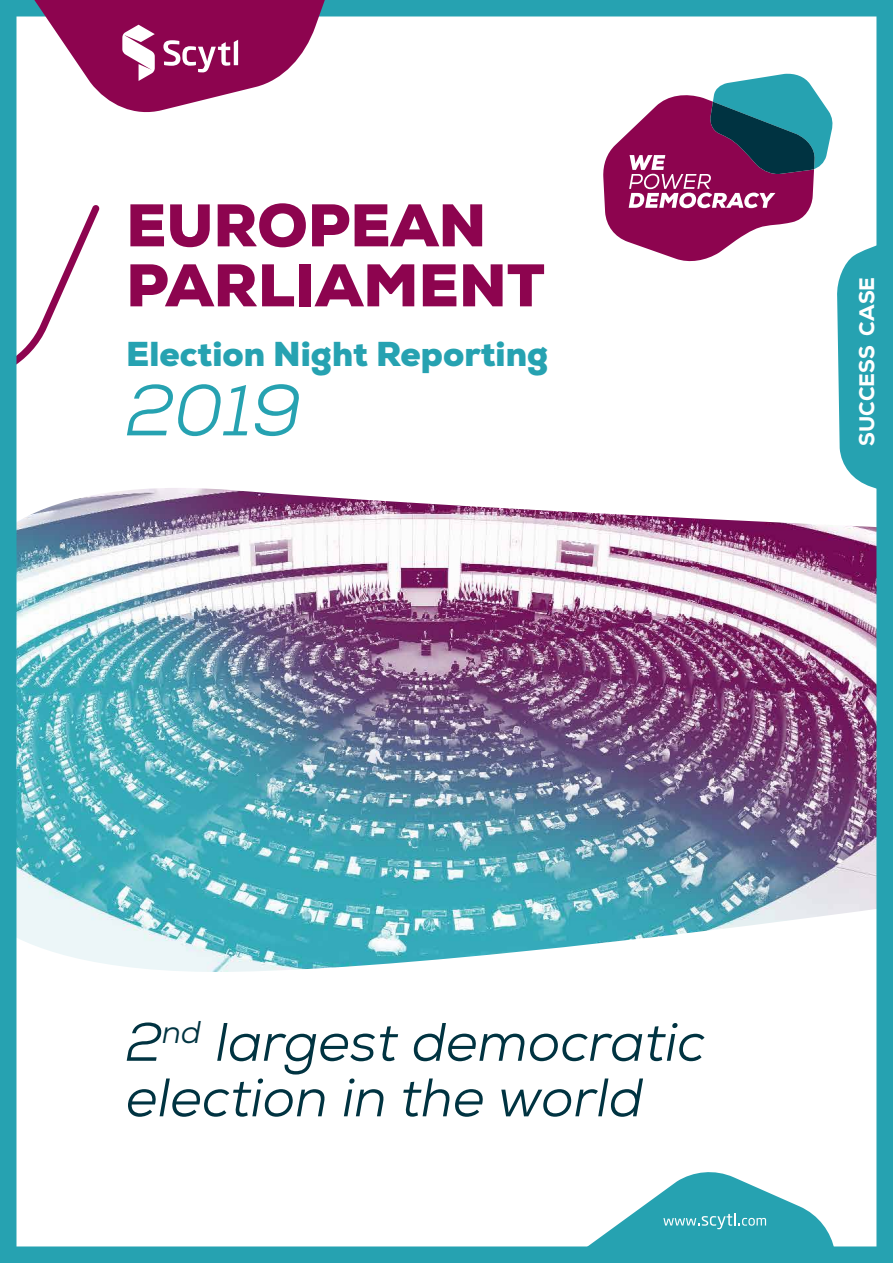
<style>
.page{position:relative;width:893px;height:1263px;background:#fff}
.page>*{position:absolute;margin:0;border:0;box-sizing:border-box;transform-origin:0 0}
.t1{font:italic 72px "Nexa";color:#26a2b1}
.t2{font:900 60px/60px "Nexa";color:#8d044f}
.t3{font:italic 54px/55.5px "Nexa";color:#003341}
.t4{font:900 34.5px "Nexa";color:#26a2b1}
.t5{font:800 21px "Nexa";color:#fff}
</style>
<div class="page">
<img style="left:0;top:0;width:893px;height:1263px">
<svg style="left:34px;top:0;width:291px;height:117px"></svg>
<svg style="left:603px;top:73px;width:276px;height:416px"></svg>
<p class="t2" style="left:126px;top:196px;width:420px">EUROPEAN<br>PARLIAMENT</p>
<p class="t4" style="left:126px;top:332px;width:424px">Election Night Reporting</p>
<h1 class="t1" style="left:126px;top:365px;width:177px">2019</h1>
<p class="t5" style="left:853px;top:446px;width:170px;rotate:-90deg">SUCCESS CASE</p>
<p class="t3" style="left:126px;top:1014px;width:581px">2<sup>nd</sup> largest democratic election in the world</p>
</div>
